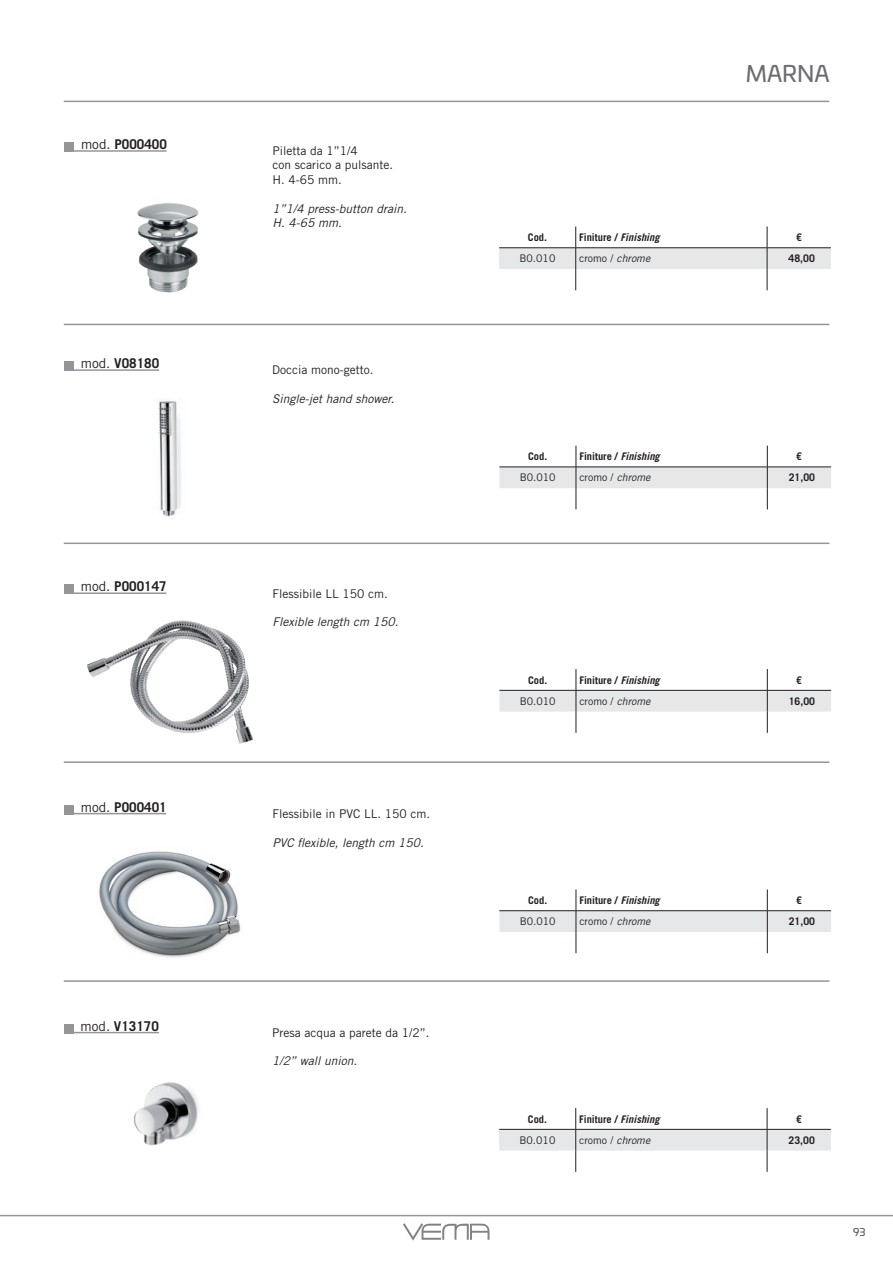
<style>
.page{position:relative;width:893px;height:1263px;background:#fff}
.page>*{position:absolute;margin:0;border:0;box-sizing:border-box;transform-origin:0 0}
.t1{font:22.5px "Univia Pro";color:#6c6d70}
.t2{font:700 13.5px "Trade Gothic LT Std";color:#231f20}
.t3{font:12px/14.4px "Trade Gothic LT Std";color:#231f20}
.t4{font:italic 12px/14.4px "Trade Gothic LT Std";color:#231f20}
.t5{font:700 10.5px "Trade Gothic LT Std";color:#231f20}
.t6{font:10.5px "Trade Gothic LT Std";color:#231f20}
.t7{font:10.5px "Univia Pro";color:#57585a}
.s1{font-weight:400}
.s2{font-style:italic}
</style>
<div class="page">
<svg style="left:403px;top:1223px;width:86px;height:17px"></svg>
<hr style="left:0;top:1215px;width:893px;height:1px;background:#939598">
<hr style="left:64px;top:324px;width:765px;height:1px;background:#939598">
<hr style="left:64px;top:543px;width:765px;height:1px;background:#939598">
<hr style="left:64px;top:761px;width:765px;height:2px;background:#939598">
<hr style="left:64px;top:980px;width:765px;height:2px;background:#939598">
<div style="left:64px;top:361px;width:9px;height:10px;background:#939598"></div>
<hr style="left:67px;top:369px;width:92px;height:2px;background:#939598">
<img style="left:158px;top:399px;width:23px;height:118px">
<svg style="left:499px;top:446px;width:332px;height:63px"></svg>
<hr style="left:499px;top:467px;width:77px;height:1px;background:#231f20">
<hr style="left:576px;top:467px;width:191px;height:1px;background:#231f20">
<hr style="left:767px;top:467px;width:64px;height:1px;background:#231f20">
<img style="left:121px;top:620px;width:61px;height:32px">
<svg style="left:499px;top:669px;width:332px;height:64px"></svg>
<hr style="left:499px;top:690px;width:77px;height:1px;background:#231f20">
<hr style="left:576px;top:690px;width:191px;height:1px;background:#231f20">
<hr style="left:767px;top:690px;width:64px;height:1px;background:#231f20">
<div style="left:64px;top:584px;width:9px;height:10px;background:#939598"></div>
<hr style="left:67px;top:592px;width:99px;height:2px;background:#939598">
<svg style="left:499px;top:226px;width:332px;height:64px"></svg>
<hr style="left:499px;top:247px;width:77px;height:1px;background:#231f20">
<hr style="left:576px;top:247px;width:191px;height:1px;background:#231f20">
<hr style="left:767px;top:247px;width:64px;height:1px;background:#231f20">
<img style="left:99px;top:851px;width:142px;height:107px">
<div style="left:64px;top:805px;width:9px;height:9px;background:#939598"></div>
<hr style="left:67px;top:813px;width:99px;height:1px;background:#939598">
<svg style="left:499px;top:889px;width:332px;height:64px"></svg>
<hr style="left:499px;top:910px;width:77px;height:1px;background:#231f20">
<hr style="left:576px;top:910px;width:191px;height:1px;background:#231f20">
<hr style="left:767px;top:910px;width:64px;height:1px;background:#231f20">
<img style="left:134px;top:1082px;width:65px;height:64px">
<div style="left:64px;top:1024px;width:9px;height:9px;background:#939598"></div>
<hr style="left:67px;top:1032px;width:92px;height:1px;background:#939598">
<svg style="left:499px;top:1108px;width:332px;height:64px"></svg>
<hr style="left:499px;top:1129px;width:77px;height:1px;background:#231f20">
<hr style="left:576px;top:1129px;width:191px;height:1px;background:#231f20">
<hr style="left:767px;top:1129px;width:64px;height:1px;background:#231f20">
<hr style="left:64px;top:101px;width:765px;height:1px;background:#939598">
<div style="left:64px;top:142px;width:10px;height:10px;background:#939598"></div>
<hr style="left:67px;top:150px;width:99px;height:2px;background:#939598">
<img style="left:137px;top:203px;width:62px;height:90px">
<p class="t2" style="left:81px;top:136px;width:87px"><span class="s1">mod.</span> P000400</p>
<p class="t2" style="left:81px;top:355px;width:80px"><span class="s1">mod.</span> V08180</p>
<p class="t2" style="left:81px;top:578px;width:87px"><span class="s1">mod.</span> P000147</p>
<p class="t2" style="left:81px;top:798px;width:87px"><span class="s1">mod.</span> P000401</p>
<p class="t2" style="left:81px;top:1017px;width:80px"><span class="s1">mod.</span> V13170</p>
<p class="t3" style="left:272px;top:143px;width:122px">Piletta da 1”1/4<br>con scarico a pulsante.<br>H. 4-65 mm.</p>
<p class="t4" style="left:272px;top:201px;width:136px">1”1/4 press-button drain.<br>H. 4-65 mm.</p>
<p class="t3" style="left:272px;top:363px;width:103px">Doccia mono-getto.</p>
<p class="t4" style="left:272px;top:392px;width:124px">Single-jet hand shower.</p>
<p class="t3" style="left:272px;top:586px;width:117px">Flessibile LL 150 cm.</p>
<p class="t4" style="left:272px;top:615px;width:127px">Flexible length cm 150.</p>
<p class="t3" style="left:272px;top:806px;width:159px">Flessibile in PVC LL. 150 cm.</p>
<p class="t4" style="left:272px;top:835px;width:153px">PVC flexible, length cm 150.</p>
<p class="t3" style="left:272px;top:1025px;width:159px">Presa acqua a parete da 1/2”.</p>
<p class="t4" style="left:272px;top:1054px;width:87px">1/2” wall union.</p>
<h1 class="t1" style="left:746px;top:57px;width:85px">MARNA</h1>
<p class="t5" style="left:528px;top:231px;width:21px">Cod.</p>
<p class="t5" style="left:579px;top:231px;width:82px">Finiture / <span class="s2">Finishing</span></p>
<p class="t5" style="left:796px;top:231px;width:7px">€</p>
<p class="t6" style="left:520px;top:252px;width:37px">B0.010</p>
<p class="t6" style="left:579px;top:252px;width:73px">cromo / <span class="s2">chrome</span></p>
<p class="t5" style="left:789px;top:252px;width:28px">48,00</p>
<p class="t5" style="left:528px;top:450px;width:21px">Cod.</p>
<p class="t5" style="left:579px;top:450px;width:82px">Finiture / <span class="s2">Finishing</span></p>
<p class="t5" style="left:796px;top:450px;width:7px">€</p>
<p class="t6" style="left:520px;top:471px;width:37px">B0.010</p>
<p class="t6" style="left:579px;top:471px;width:73px">cromo / <span class="s2">chrome</span></p>
<p class="t5" style="left:789px;top:471px;width:28px">21,00</p>
<p class="t5" style="left:528px;top:673px;width:21px">Cod.</p>
<p class="t5" style="left:579px;top:673px;width:82px">Finiture / <span class="s2">Finishing</span></p>
<p class="t5" style="left:796px;top:673px;width:7px">€</p>
<p class="t6" style="left:520px;top:695px;width:37px">B0.010</p>
<p class="t6" style="left:579px;top:695px;width:73px">cromo / <span class="s2">chrome</span></p>
<p class="t5" style="left:789px;top:694px;width:28px">16,00</p>
<p class="t5" style="left:528px;top:894px;width:21px">Cod.</p>
<p class="t5" style="left:579px;top:894px;width:82px">Finiture / <span class="s2">Finishing</span></p>
<p class="t5" style="left:796px;top:894px;width:7px">€</p>
<p class="t6" style="left:520px;top:915px;width:37px">B0.010</p>
<p class="t6" style="left:579px;top:915px;width:73px">cromo / <span class="s2">chrome</span></p>
<p class="t5" style="left:789px;top:915px;width:28px">21,00</p>
<p class="t5" style="left:528px;top:1112px;width:21px">Cod.</p>
<p class="t5" style="left:579px;top:1112px;width:82px">Finiture / <span class="s2">Finishing</span></p>
<p class="t5" style="left:796px;top:1112px;width:7px">€</p>
<p class="t6" style="left:520px;top:1134px;width:37px">B0.010</p>
<p class="t6" style="left:579px;top:1134px;width:73px">cromo / <span class="s2">chrome</span></p>
<p class="t5" style="left:789px;top:1133px;width:28px">23,00</p>
<p class="t7" style="left:853px;top:1225px;width:14px">93</p>
</div>
